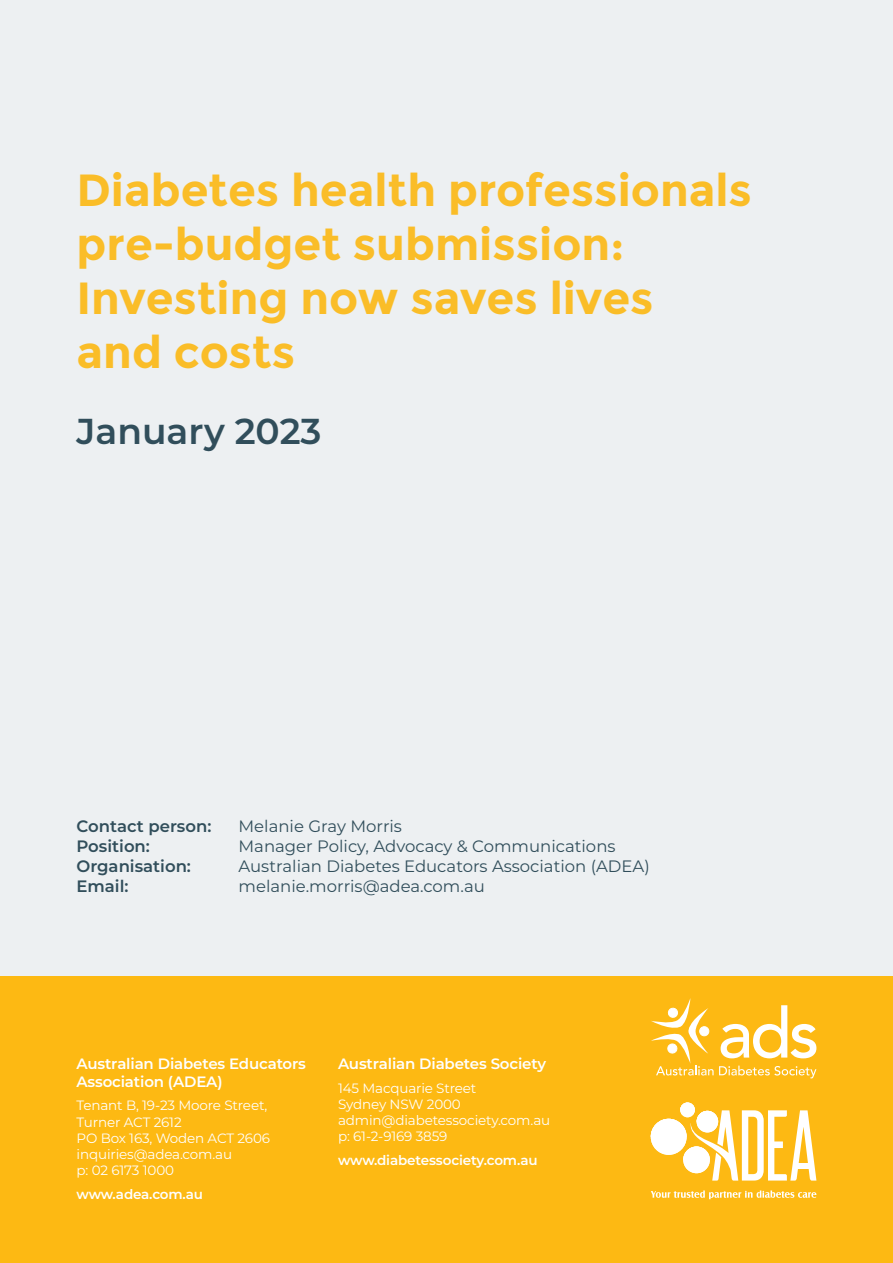
<style>
.page{position:relative;width:893px;height:1263px;background:#fff}
.page>*{position:absolute;margin:0;border:0;box-sizing:border-box;transform-origin:0 0}
.t1{font:700 45px/54px "Montserrat";color:#fabd28}
.t2{font:600 36px "Montserrat";color:#314e5b}
.t3{font:16.5px "Montserrat";color:#314e5b}
.t4{font:600 16.5px "Montserrat";color:#314e5b}
.t5{font:600 15px/18px "Montserrat";letter-spacing:-.01em;color:#fff}
.t6{font:13.5px/16.2px "Montserrat";letter-spacing:-.01em;color:#fff}
.t7{font:600 13.5px "Montserrat";letter-spacing:-.01em;color:#fff}
</style>
<div class="page">
<div style="left:0;top:0;width:893px;height:1095px;background:#edf0f2"></div>
<div style="left:0;top:977px;width:893px;height:286px;background:#fdb913"></div>
<svg style="left:651px;top:1102px;width:165px;height:78px"></svg>
<svg style="left:651px;top:1190px;width:165px;height:9px"></svg>
<svg style="left:651px;top:998px;width:165px;height:80px"></svg>
<h1 class="t1" style="left:77px;top:163px;width:677px">Diabetes health professionals pre-budget submission:<br>Investing now saves lives<br>and costs</h1>
<h2 class="t2" style="left:77px;top:406px;width:247px">January 2023</h2>
<p class="t4" style="left:77px;top:815px;width:136px">Contact person:</p>
<p class="t3" style="left:239px;top:815px;width:165px">Melanie Gray Morris</p>
<p class="t4" style="left:77px;top:835px;width:75px">Position:</p>
<p class="t3" style="left:239px;top:835px;width:378px">Manager Policy, Advocacy &amp; Communications</p>
<p class="t4" style="left:77px;top:854px;width:116px">Organisation:</p>
<p class="t3" style="left:239px;top:855px;width:413px">Australian Diabetes Educators Association (ADEA)</p>
<p class="t4" style="left:77px;top:874px;width:54px">Email:</p>
<p class="t3" style="left:239px;top:875px;width:248px">melanie.morris@adea.com.au</p>
<p class="t5" style="left:77px;top:1054px;width:231px">Australian Diabetes Educators<br>Association (ADEA)</p>
<p class="t6" style="left:77px;top:1097px;width:195px">Tenant B, 19-23 Moore Street,<br>Turner ACT 2612<br>PO Box 163, Woden ACT 2606 inquiries@adea.com.au<br>p: 02 6173 1000</p>
<p class="t7" style="left:77px;top:1185px;width:128px">www.adea.com.au</p>
<p class="t5" style="left:338px;top:1054px;width:210px">Australian Diabetes Society</p>
<p class="t6" style="left:338px;top:1079px;width:214px">145 Macquarie Street<br>Sydney NSW 2000 admin@diabetessociety.com.au p: 61-2-9169 3859</p>
<p class="t7" style="left:338px;top:1151px;width:201px">www.diabetessociety.com.au</p>
</div>
